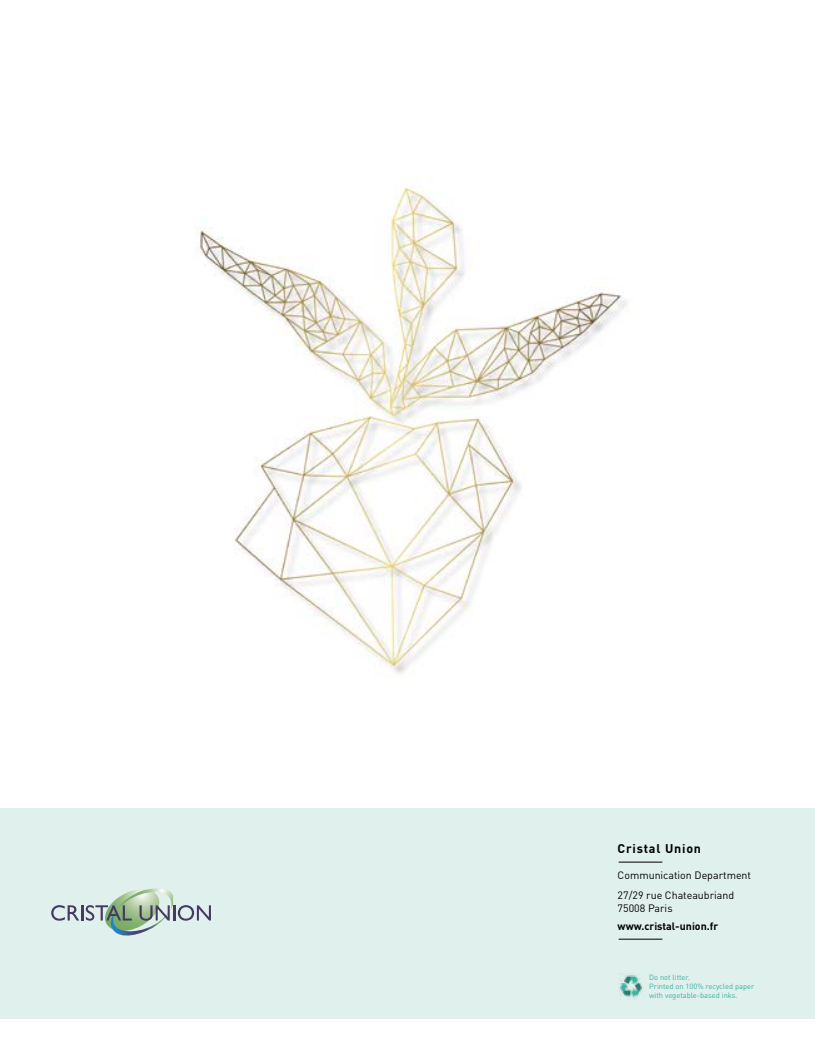
<style>
.page{position:relative;width:815px;height:1063px;background:#fff}
.page>*{position:absolute;margin:0;border:0;box-sizing:border-box;transform-origin:0 0}
.t1{font:700 12.5px "DIN Pro";letter-spacing:.065em;color:#000}
.t2{font:10.62px/20.2px "DIN Pro";color:#000}
.t3{font:700 10.62px "DIN Pro";color:#000}
.t4{font:7.5px/9px "DIN Pro";color:#3bafa0}
</style>
<div class="page">
<img style="left:198px;top:187px;width:429px;height:487px">
<div style="left:0;top:808px;width:815px;height:210px;background:#e0f0ed"></div>
<svg style="left:51px;top:888px;width:160px;height:48px"></svg>
<hr style="left:619px;top:862px;width:43px;height:1px;background:#000">
<hr style="left:619px;top:939px;width:43px;height:1px;background:#000">
<img style="left:619px;top:975px;width:23px;height:23px">
<h1 class="t1" style="left:618px;top:838px;width:85px">Cristal Union</h1>
<h2 class="t2" style="left:618px;top:864px;width:135px">Communication Department<br>27/29 rue Chateaubriand</h2>
<h2 class="t2" style="left:618px;top:897px;width:56px">75008 Paris</h2>
<h2 class="t3" style="left:618px;top:917px;width:102px">www.cristal-union.fr</h2>
<p class="t4" style="left:649px;top:972px;width:107px">Do not litter.<br>Printed on 100% recycled paper with vegetable-based inks.</p>
</div>
